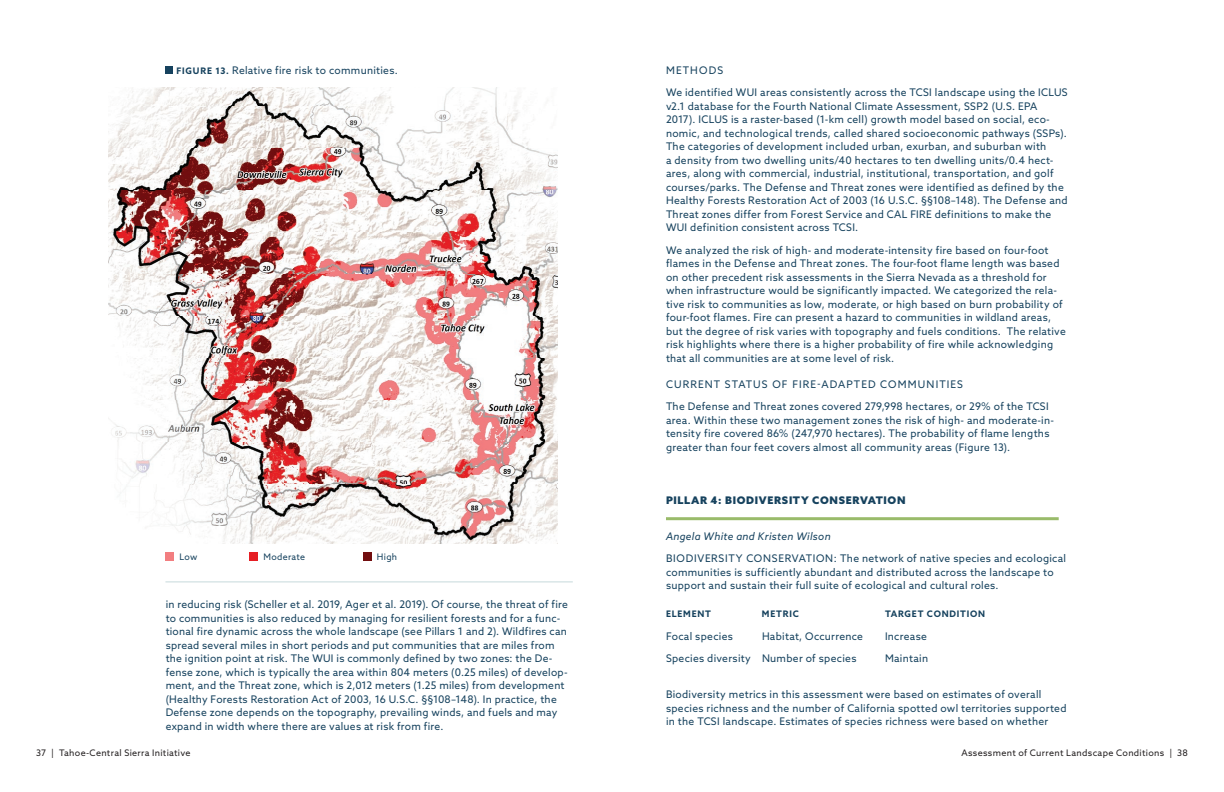
<style>
.page{position:relative;width:1224px;height:792px;background:#fff}
.page>*{position:absolute;margin:0;border:0;box-sizing:border-box;transform-origin:0 0}
.t1{font:10.5px/13.5px "Azo Sans";letter-spacing:.025em;color:#16425e}
.t2{font:10.5px "Azo Sans";letter-spacing:.105em;color:#16425e}
.t3{font:900 10.5px "Azo Sans";letter-spacing:.065em;color:#16425e}
.t4{font:italic 10.5px "Azo Sans";letter-spacing:.025em;color:#16425e}
.t5{font:10.5px "Azo Sans";letter-spacing:.11em;color:#16425e}
.t6{font:9px "Azo Sans";letter-spacing:.035em;color:#231f20}
.t7{font:700 9px "Azo Sans";letter-spacing:.09em;color:#16425e}
.t8{font:9px "Azo Sans";letter-spacing:.03em;color:#16425e}
.s1{font-weight:700;font-size:9px}
</style>
<div class="page">
<hr style="left:666px;top:517px;width:393px;height:3px;background:#99bb6a">
<img style="left:108px;top:88px;width:450px;height:456px">
<div style="left:165px;top:552px;width:9px;height:9px;background:#f27e80"></div>
<div style="left:249px;top:552px;width:9px;height:9px;background:#e61e24"></div>
<div style="left:363px;top:552px;width:9px;height:9px;background:#720e0f"></div>
<hr style="left:165px;top:581px;width:408px;height:1px;background:#c6d9db">
<div style="left:165px;top:67px;width:8px;height:7px;background:#16425e"></div>
<p class="t1" style="left:177px;top:63px;width:223px"><span class="s1">FIGURE 13.</span> Relative fire risk to communities.</p>
<p class="t8" style="left:179px;top:551px;width:19px">Low</p>
<p class="t8" style="left:263px;top:551px;width:43px">Moderate</p>
<p class="t8" style="left:377px;top:551px;width:22px">High</p>
<p class="t1" style="left:166px;top:598px;width:404px">in reducing risk (Scheller et al. 2019, Ager et al. 2019). Of course, the threat of fire to communities is also reduced by managing for resilient forests and for a func&shy;tional fire dynamic across the whole landscape (see Pillars 1 and 2). Wildfires can spread several miles in short periods and put communities that are miles from the ignition point at risk. The WUI is commonly defined by two zones: the De&shy;fense zone, which is typically the area within 804 meters (0.25 miles) of develop&shy;ment, and the Threat zone, which is 2,012 meters (1.25 miles) from development (Healthy Forests Restoration Act of 2003, 16 U.S.C. §§108–148). In practice, the Defense zone depends on the topography, prevailing winds, and fuels and may expand in width where there are values at risk from fire.</p>
<h4 class="t5" style="left:666px;top:63px;width:59px">METHODS</h4>
<p class="t1" style="left:666px;top:86px;width:403px">We identified WUI areas consistently across the TCSI landscape using the ICLUS v2.1 database for the Fourth National Climate Assessment, SSP2 (U.S. EPA 2017). ICLUS is a raster-based (1-km cell) growth model based on social, eco&shy;nomic, and technological trends, called shared socioeconomic pathways (SSPs).<br>The categories of development included urban, exurban, and suburban with<br>a density from two dwelling units/40 hectares to ten dwelling units/0.4 hect&shy;ares, along with commercial, industrial, institutional, transportation, and golf courses/parks. The Defense and Threat zones were identified as defined by the Healthy Forests Restoration Act of 2003 (16 U.S.C. §§108–148). The Defense and Threat zones differ from Forest Service and CAL FIRE definitions to make the WUI definition consistent across TCSI.</p>
<p class="t1" style="left:666px;top:243px;width:401px">We analyzed the risk of high- and moderate-intensity fire based on four-foot flames in the Defense and Threat zones. The four-foot flame length was based on other precedent risk assessments in the Sierra Nevada as a threshold for when infrastructure would be significantly impacted. We categorized the rela&shy;tive risk to communities as low, moderate, or high based on burn probability of four-foot flames. Fire can present a hazard to communities in wildland areas, but the degree of risk varies with topography and fuels conditions. The relative risk highlights where there is a higher probability of fire while acknowledging that all communities are at some level of risk.</p>
<h4 class="t2" style="left:666px;top:377px;width:299px">CURRENT STATUS OF FIRE-ADAPTED COMMUNITIES</h4>
<p class="t1" style="left:666px;top:400px;width:390px">The Defense and Threat zones covered 279,998 hectares, or 29% of the TCSI area. Within these two management zones the risk of high- and moderate-in&shy;tensity fire covered 86% (247,970 hectares). The probability of flame lengths greater than four feet covers almost all community areas (Figure 13).</p>
<h3 class="t3" style="left:666px;top:493px;width:241px">PILLAR 4: BIODIVERSITY CONSERVATION</h3>
<p class="t4" style="left:666px;top:529px;width:166px">Angela White and Kristen Wilson</p>
<p class="t1" style="left:666px;top:552px;width:402px">BIODIVERSITY CONSERVATION: The network of native species and ecological communities is sufficiently abundant and distributed across the landscape to support and sustain their full suite of ecological and cultural roles.</p>
<p class="t7" style="left:666px;top:608px;width:47px">ELEMENT</p>
<p class="t7" style="left:762px;top:608px;width:38px">METRIC</p>
<p class="t7" style="left:885px;top:608px;width:102px">TARGET CONDITION</p>
<p class="t1" style="left:666px;top:629px;width:68px">Focal species</p>
<p class="t1" style="left:762px;top:629px;width:103px">Habitat, Occurrence</p>
<p class="t1" style="left:885px;top:629px;width:44px">Increase</p>
<p class="t1" style="left:666px;top:651px;width:192px">Species diversity Number of species</p>
<p class="t1" style="left:885px;top:651px;width:45px">Maintain</p>
<p class="t1" style="left:666px;top:687px;width:402px">Biodiversity metrics in this assessment were based on estimates of overall species richness and the number of California spotted owl territories supported in the TCSI landscape. Estimates of species richness were based on whether</p>
<p class="t6" style="left:36px;top:747px;width:156px">37 | Tahoe-Central Sierra Initiative</p>
<p class="t6" style="left:961px;top:747px;width:228px">Assessment of Current Landscape Conditions | 38</p>
</div>
